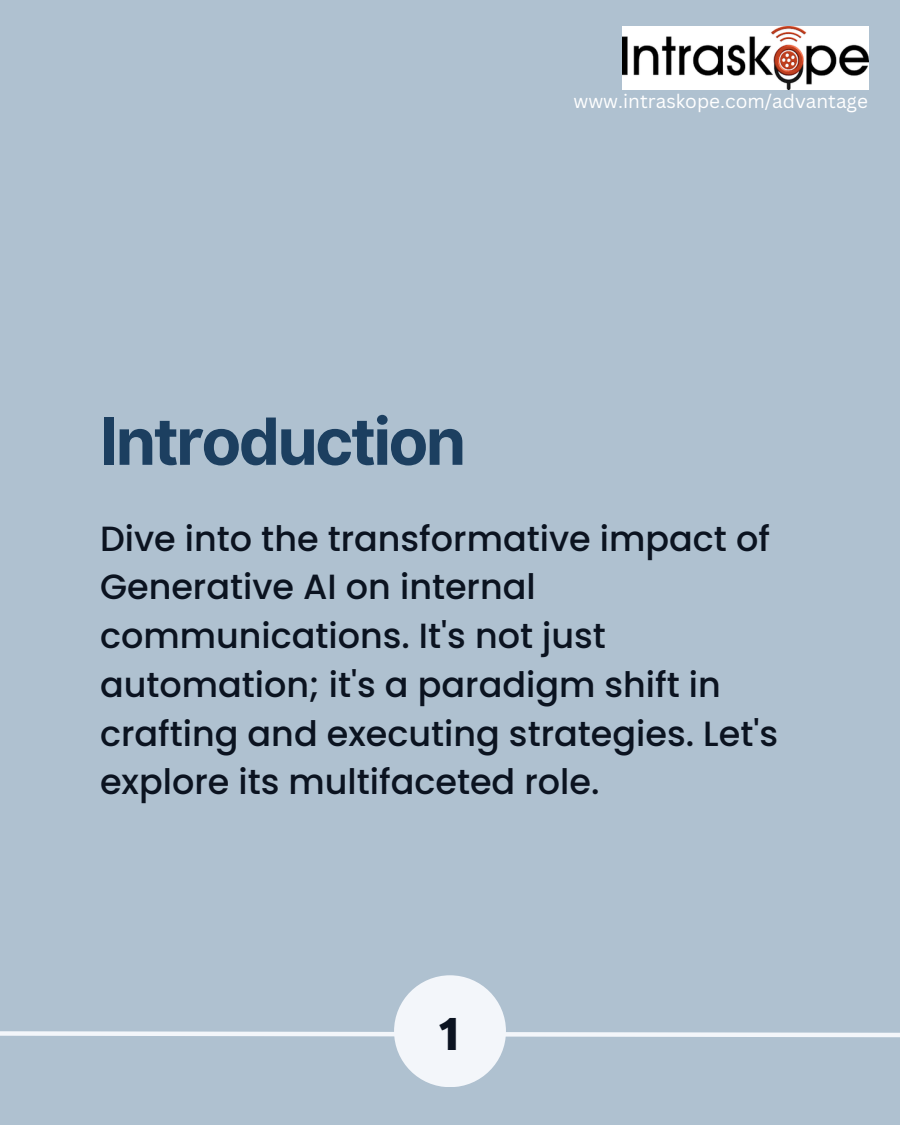
<style>
.page{position:relative;width:900px;height:1125px;background:#afc1d0}
.page>*{position:absolute;margin:0;border:0;box-sizing:border-box;transform-origin:0 0}
.t1{font:700 65px "Inter";letter-spacing:-.04em;color:#1c3f60}
.t2{font:700 50px "Amaranth";color:#0b1320}
.t3{font:500 35px/48.8px "Poppins";color:#0b1320}
.t4{font:19px "Canva Sans";color:#fff}
</style>
<div class="page">
<svg style="left:0;top:1031px;width:900px;height:9px"></svg>
<div style="left:394px;top:975px;width:112px;height:112px;background:#f3f6fa;border-radius:50%"></div>
<img style="left:622px;top:27px;width:246px;height:63px">
<p class="t4" style="left:573px;top:88px;width:296px">www.intraskope.com/advantage</p>
<p class="t1" style="left:100px;top:402px;width:368px">Introduction</p>
<p class="t3" style="left:100px;top:514px;width:680px">Dive into the transformative impact of Generative AI on internal communications. It's not just automation; it's a paradigm shift in crafting and executing strategies. Let's explore its multifaceted role.</p>
<p class="t2" style="left:439px;top:1001px;width:23px">1</p>
</div>
